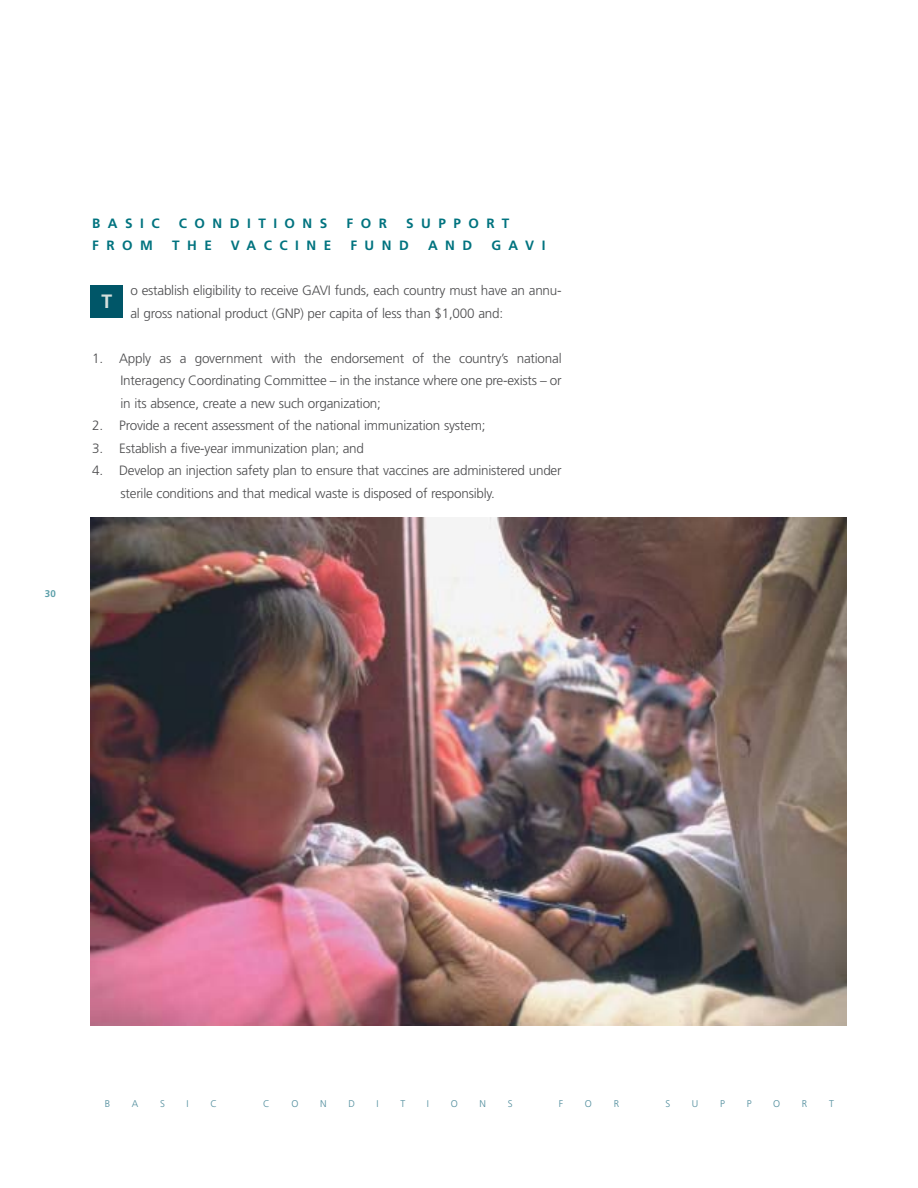
<style>
.page{position:relative;width:918px;height:1188px;background:#fff}
.page>*{position:absolute;margin:0;border:0;box-sizing:border-box;transform-origin:0 0}
.t1{font:700 19.35px "Frutiger";color:#d5dfdc}
.t2{font:300 13.5px/22.5px "Frutiger";letter-spacing:-.015em;color:#4c4c4e}
.t3{font:700 13.5px "Frutiger";letter-spacing:.555em;color:#00737f}
.t4{font:300 9.75px "Frutiger";color:#4f8c9c}
.t5{font:700 9.75px "Frutiger";color:#5da0aa}
</style>
<div class="page">
<div style="left:91px;top:285px;width:32px;height:32px;background:#005668"></div>
<img style="left:91px;top:518px;width:756px;height:508px">
<p class="t5" style="left:45px;top:589px;width:12px">30</p>
<p class="t3" style="left:92px;top:218px;width:69px">BASIC</p>
<p class="t3" style="left:179px;top:218px;width:150px">CONDITIONS</p>
<p class="t3" style="left:347px;top:218px;width:42px">FOR</p>
<p class="t3" style="left:406px;top:218px;width:105px">SUPPORT</p>
<p class="t3" style="left:92px;top:240px;width:62px">FROM</p>
<p class="t3" style="left:172px;top:240px;width:41px">THE</p>
<p class="t3" style="left:231px;top:240px;width:102px">VACCINE</p>
<p class="t3" style="left:350px;top:240px;width:60px">FUND</p>
<p class="t3" style="left:428px;top:240px;width:46px">AND</p>
<p class="t3" style="left:491px;top:240px;width:56px">GAVI</p>
<p class="t2" style="left:130px;top:280px;width:433px">o establish eligibility to receive GAVI funds, each country must have an annu&shy;al gross national product (GNP) per capita of less than $1,000 and:</p>
<p class="t2" style="left:121px;top:348px;width:443px;text-align:justify;text-indent:-28px">1. Apply as a government with the endorsement of the country’s national Interagency Coordinating Committee – in the instance where one pre-exists – or in its absence, create a new such organization;</p>
<p class="t2" style="left:92px;top:415px;width:395px">2. Provide a recent assessment of the national immunization system;</p>
<p class="t2" style="left:92px;top:438px;width:273px">3. Establish a five-year immunization plan; and</p>
<p class="t2" style="left:121px;top:460px;width:443px;text-indent:-28px">4. Develop an injection safety plan to ensure that vaccines are administered under sterile conditions and that medical waste is disposed of responsibly.</p>
<h1 class="t1" style="left:101px;top:293px;width:12px">T</h1>
<p class="t4" style="left:105px;top:1100px;width:7px">B</p>
<p class="t4" style="left:132px;top:1100px;width:8px">A</p>
<p class="t4" style="left:160px;top:1100px;width:6px">S</p>
<p class="t4" style="left:187px;top:1100px;width:4px">I</p>
<p class="t4" style="left:210px;top:1100px;width:8px">C</p>
<p class="t4" style="left:263px;top:1100px;width:8px">C</p>
<p class="t4" style="left:291px;top:1100px;width:9px">O</p>
<p class="t4" style="left:320px;top:1100px;width:8px">N</p>
<p class="t4" style="left:348px;top:1100px;width:8px">D</p>
<p class="t4" style="left:377px;top:1100px;width:4px">I</p>
<p class="t4" style="left:400px;top:1100px;width:6px">T</p>
<p class="t4" style="left:427px;top:1100px;width:4px">I</p>
<p class="t4" style="left:451px;top:1100px;width:9px">O</p>
<p class="t4" style="left:480px;top:1100px;width:8px">N</p>
<p class="t4" style="left:508px;top:1100px;width:6px">S</p>
<p class="t4" style="left:559px;top:1100px;width:6px">F</p>
<p class="t4" style="left:585px;top:1100px;width:9px">O</p>
<p class="t4" style="left:614px;top:1100px;width:7px">R</p>
<p class="t4" style="left:665px;top:1100px;width:6px">S</p>
<p class="t4" style="left:692px;top:1100px;width:8px">U</p>
<p class="t4" style="left:720px;top:1100px;width:6px">P</p>
<p class="t4" style="left:747px;top:1100px;width:6px">P</p>
<p class="t4" style="left:773px;top:1100px;width:9px">O</p>
<p class="t4" style="left:802px;top:1100px;width:7px">R</p>
<p class="t4" style="left:829px;top:1100px;width:6px">T</p>
</div>
